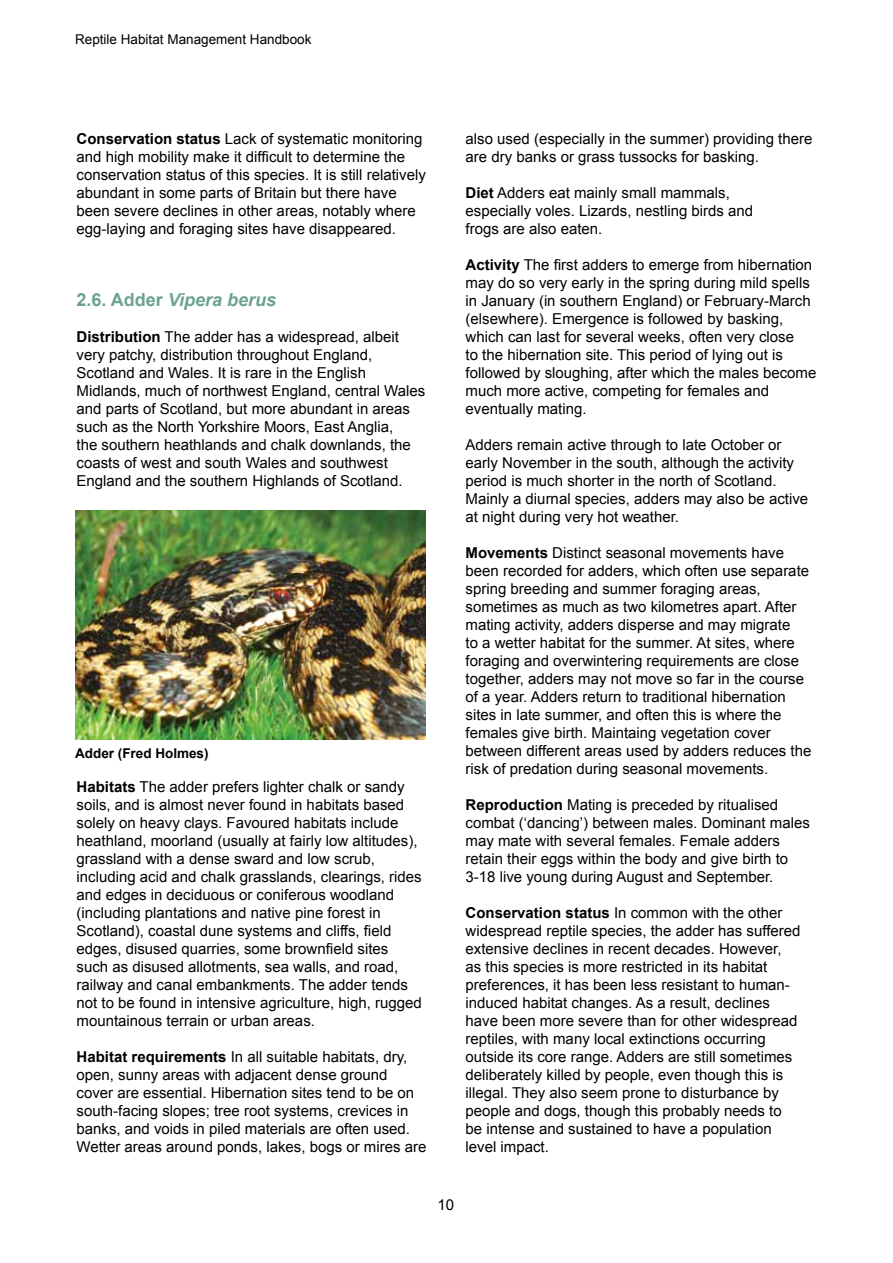
<style>
.page{position:relative;width:893px;height:1263px;background:#fff}
.page>*{position:absolute;margin:0;border:0;box-sizing:border-box;transform-origin:0 0}
.t1{font:italic 700 18px "Arial";color:#6da293}
.t2{font:15px/18px "Arial";color:#000}
.t3{font:13.5px "Arial";color:#000}
.t4{font:700 13.5px "Arial";color:#000}
.s1{font-weight:700}
.s2{font-style:normal}
</style>
<div class="page">
<img style="left:75px;top:510px;width:350px;height:229px">
<p class="t3" style="left:75px;top:32px;width:238px">Reptile Habitat Management Handbook</p>
<p class="t2" style="left:77px;top:130px;width:351px"><span class="s1">Conservation status</span> Lack of systematic monitoring and high mobility make it difficult to determine the conservation status of this species. It is still relatively abundant in some parts of Britain but there have been severe declines in other areas, notably where egg-laying and foraging sites have disappeared.</p>
<p class="t1" style="left:77px;top:290px;width:201px"><span class="s2">2.6. Adder</span> Vipera berus</p>
<p class="t2" style="left:77px;top:328px;width:350px"><span class="s1">Distribution</span> The adder has a widespread, albeit very patchy, distribution throughout England, Scotland and Wales. It is rare in the English Midlands, much of northwest England, central Wales and parts of Scotland, but more abundant in areas such as the North Yorkshire Moors, East Anglia,<br>the southern heathlands and chalk downlands, the coasts of west and south Wales and southwest England and the southern Highlands of Scotland.</p>
<p class="t4" style="left:75px;top:746px;width:135px">Adder (Fred Holmes)</p>
<p class="t2" style="left:77px;top:778px;width:347px"><span class="s1">Habitats</span> The adder prefers lighter chalk or sandy soils, and is almost never found in habitats based solely on heavy clays. Favoured habitats include heathland, moorland (usually at fairly low altitudes), grassland with a dense sward and low scrub, including acid and chalk grasslands, clearings, rides and edges in deciduous or coniferous woodland (including plantations and native pine forest in Scotland), coastal dune systems and cliffs, field edges, disused quarries, some brownfield sites such as disused allotments, sea walls, and road, railway and canal embankments. The adder tends not to be found in intensive agriculture, high, rugged mountainous terrain or urban areas.</p>
<p class="t2" style="left:77px;top:1048px;width:351px"><span class="s1">Habitat requirements</span> In all suitable habitats, dry, open, sunny areas with adjacent dense ground cover are essential. Hibernation sites tend to be on south-facing slopes; tree root systems, crevices in banks, and voids in piled materials are often used.<br>Wetter areas around ponds, lakes, bogs or mires are</p>
<p class="t2" style="left:466px;top:130px;width:348px">also used (especially in the summer) providing there are dry banks or grass tussocks for basking.</p>
<p class="t2" style="left:466px;top:184px;width:289px"><span class="s1">Diet</span> Adders eat mainly small mammals, especially voles. Lizards, nestling birds and frogs are also eaten.</p>
<p class="t2" style="left:466px;top:256px;width:352px"><span class="s1">Activity</span> The first adders to emerge from hibernation may do so very early in the spring during mild spells in January (in southern England) or February-March (elsewhere). Emergence is followed by basking, which can last for several weeks, often very close<br>to the hibernation site. This period of lying out is followed by sloughing, after which the males become much more active, competing for females and eventually mating.</p>
<p class="t2" style="left:466px;top:436px;width:344px">Adders remain active through to late October or early November in the south, although the activity period is much shorter in the north of Scotland.<br>Mainly a diurnal species, adders may also be active at night during very hot weather.</p>
<p class="t2" style="left:466px;top:544px;width:347px"><span class="s1">Movements</span> Distinct seasonal movements have been recorded for adders, which often use separate spring breeding and summer foraging areas, sometimes as much as two kilometres apart. After mating activity, adders disperse and may migrate<br>to a wetter habitat for the summer. At sites, where foraging and overwintering requirements are close together, adders may not move so far in the course of a year. Adders return to traditional hibernation sites in late summer, and often this is where the females give birth. Maintaing vegetation cover between different areas used by adders reduces the risk of predation during seasonal movements.</p>
<p class="t2" style="left:466px;top:796px;width:346px"><span class="s1">Reproduction</span> Mating is preceded by ritualised combat (‘dancing’) between males. Dominant males may mate with several females. Female adders retain their eggs within the body and give birth to 3-18 live young during August and September.</p>
<p class="t2" style="left:466px;top:904px;width:336px"><span class="s1">Conservation status</span> In common with the other widespread reptile species, the adder has suffered extensive declines in recent decades. However, as this species is more restricted in its habitat preferences, it has been less resistant to human&shy;induced habitat changes. As a result, declines have been more severe than for other widespread reptiles, with many local extinctions occurring outside its core range. Adders are still sometimes deliberately killed by people, even though this is illegal. They also seem prone to disturbance by people and dogs, though this probably needs to be intense and sustained to have a population level impact.</p>
<p class="t2" style="left:437px;top:1196px;width:18px">10</p>
</div>
